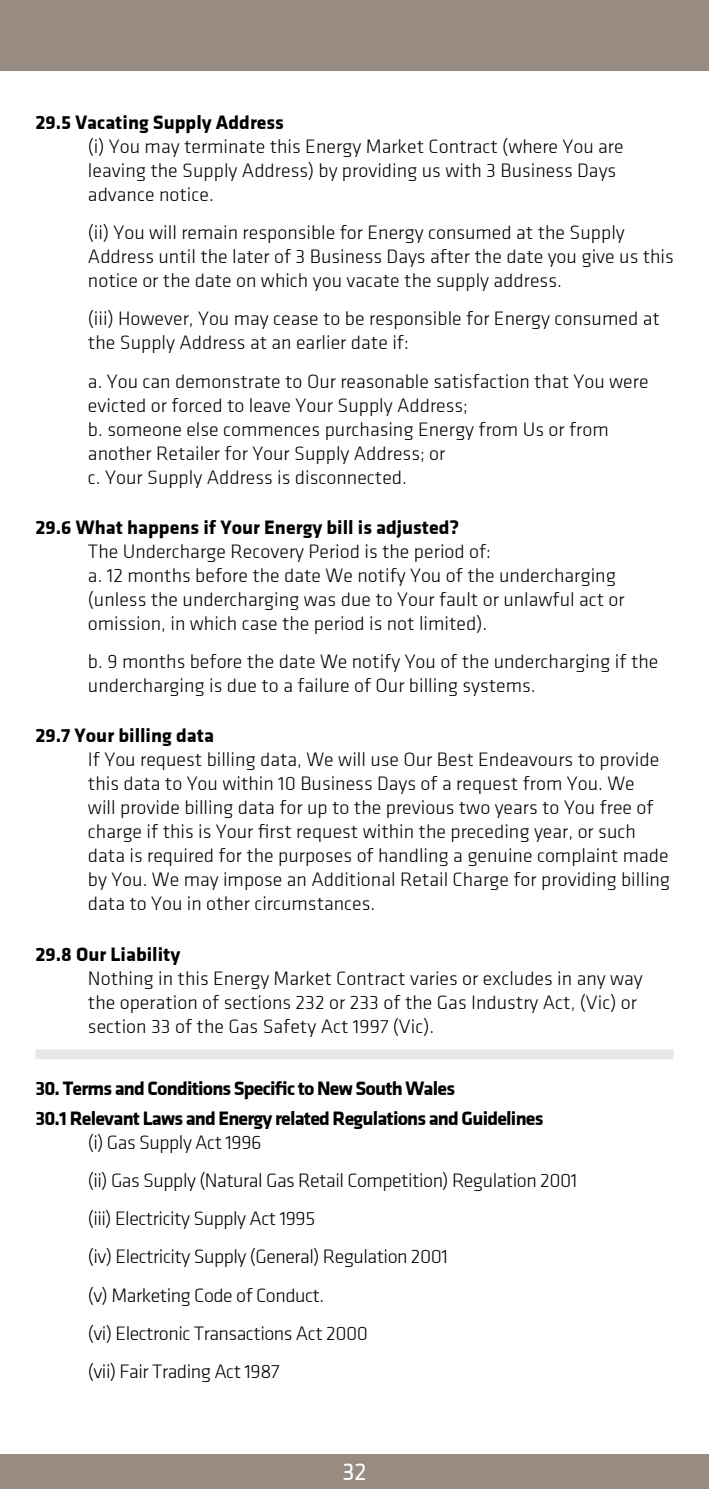
<style>
.page{position:relative;width:709px;height:1489px;background:#fff}
.page>*{position:absolute;margin:0;border:0;box-sizing:border-box;transform-origin:0 0}
.t1{font:25px "Klavika Basic";color:#fff}
.t2{font:300 20px/24px "Klavika Basic";color:#000}
.t3{font:300 20px/38.2px "Klavika Basic";letter-spacing:-.025em;color:#000}
.t4{font:700 20px "Klavika Basic";color:#000}
.t5{font:700 20px/30px "Klavika Basic";letter-spacing:-.04em;color:#000}
</style>
<div class="page">
<div style="left:0;top:0;width:709px;height:71px;background:#978b82"></div>
<div style="left:0;top:1454px;width:709px;height:34px;background:#978b82"></div>
<div style="left:35px;top:1049px;width:638px;height:10px;background:#e6e7e8"></div>
<p class="t4" style="left:35px;top:111px;width:250px">29.5 Vacating Supply Address</p>
<p class="t2" style="left:88px;top:135px;width:537px">(i) You may terminate this Energy Market Contract (where You are leaving the Supply Address) by providing us with 3 Business Days advance notice.</p>
<p class="t2" style="left:88px;top:221px;width:587px">(ii) You will remain responsible for Energy consumed at the Supply<br>Address until the later of 3 Business Days after the date you give us this notice or the date on which you vacate the supply address.</p>
<p class="t2" style="left:88px;top:307px;width:573px">(iii) However, You may cease to be responsible for Energy consumed at the Supply Address at an earlier date if:</p>
<p class="t2" style="left:88px;top:369px;width:562px">a. You can demonstrate to Our reasonable satisfaction that You were evicted or forced to leave Your Supply Address;<br>b. someone else commences purchasing Energy from Us or from another Retailer for Your Supply Address; or<br>c. Your Supply Address is disconnected.</p>
<p class="t4" style="left:35px;top:516px;width:425px">29.6 What happens if Your Energy bill is adjusted?</p>
<p class="t2" style="left:88px;top:539px;width:538px">The Undercharge Recovery Period is the period of:<br>a. 12 months before the date We notify You of the undercharging (unless the undercharging was due to Your fault or unlawful act or omission, in which case the period is not limited).</p>
<p class="t2" style="left:88px;top:649px;width:572px">b. 9 months before the date We notify You of the undercharging if the undercharging is due to a failure of Our billing systems.</p>
<p class="t4" style="left:35px;top:724px;width:180px">29.7 Your billing data</p>
<p class="t2" style="left:88px;top:748px;width:584px">If You request billing data, We will use Our Best Endeavours to provide this data to You within 10 Business Days of a request from You. We<br>will provide billing data for up to the previous two years to You free of charge if this is Your first request within the preceding year, or such data is required for the purposes of handling a genuine complaint made by You. We may impose an Additional Retail Charge for providing billing data to You in other circumstances.</p>
<p class="t4" style="left:35px;top:943px;width:146px">29.8 Our Liability</p>
<p class="t2" style="left:88px;top:966px;width:556px">Nothing in this Energy Market Contract varies or excludes in any way the operation of sections 232 or 233 of the Gas Industry Act, (Vic) or section 33 of the Gas Safety Act 1997 (Vic).</p>
<p class="t5" style="left:35px;top:1073px;width:509px">30. Terms and Conditions Specific to New South Wales<br>30.1 Relevant Laws and Energy related Regulations and Guidelines</p>
<p class="t3" style="left:88px;top:1123px;width:491px">(i) Gas Supply Act 1996<br>(ii) Gas Supply (Natural Gas Retail Competition) Regulation 2001 (iii) Electricity Supply Act 1995<br>(iv) Electricity Supply (General) Regulation 2001<br>(v) Marketing Code of Conduct.<br>(vi) Electronic Transactions Act 2000<br>(vii) Fair Trading Act 1987</p>
<p class="t1" style="left:342px;top:1458px;width:26px">32</p>
</div>
